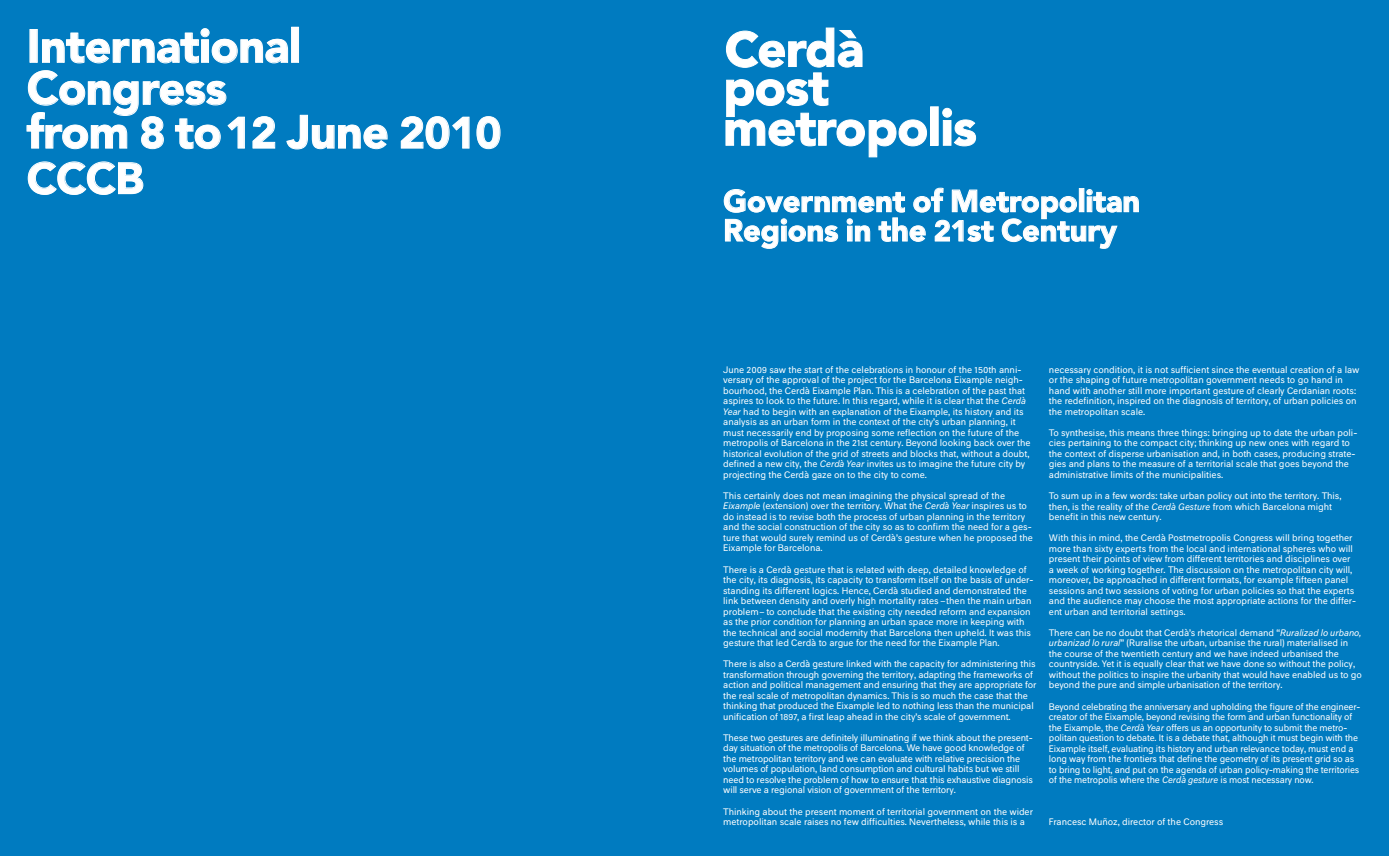
<style>
.page{position:relative;width:1389px;height:856px;background:#007bc0}
.page>*{position:absolute;margin:0;border:0;box-sizing:border-box;transform-origin:0 0}
.t1{font:900 50.93px/39.4px "Avenir LT Std";letter-spacing:-.01em;color:#fff}
.t2{font:900 46.38px/42.9px "Avenir LT Std";letter-spacing:-.01em;color:#fff}
.t3{font:900 43.75px "Avenir LT Std";color:#fff}
.t4{font:900 30.62px/29.3px "Avenir LT Std";color:#fff}
.t5{font:8.75px/10.5px "Neutral BP";letter-spacing:-.01em;color:#fff}
.s1{font-size:43.75px}
.s2{font-family:"Avenir";font-weight:800;font-size:72.01px}
.s3{font-size:28.88px}
.s4{font-style:italic}
</style>
<div class="page">
<div style="left:30px;top:29px;width:8px;height:34px;border:1px solid #fff"></div>
<svg style="left:42px;top:28px;width:246px;height:36px"></svg>
<div style="left:291px;top:27px;width:8px;height:36px;border:1px solid #fff"></div>
<svg style="left:26px;top:70px;width:219px;height:79px"></svg>
<svg style="left:252px;top:116px;width:24px;height:33px"></svg>
<svg style="left:286px;top:114px;width:102px;height:36px"></svg>
<svg style="left:400px;top:116px;width:70px;height:33px"></svg>
<svg style="left:476px;top:116px;width:25px;height:33px"></svg>
<svg style="left:27px;top:161px;width:117px;height:34px"></svg>
<svg style="left:725px;top:27px;width:202px;height:131px"></svg>
<div style="left:930px;top:106px;width:9px;height:40px;border:1px solid #fff"></div>
<svg style="left:942px;top:107px;width:34px;height:40px"></svg>
<svg style="left:724px;top:188px;width:415px;height:61px"></svg>
<h2 class="t2" style="left:27px;top:25px;width:476px">International<br>Congress<br>from <span class="s1">8</span> to <span class="s1">12</span> June <span class="s1">2010</span></h2>
<h3 class="t3" style="left:27px;top:152px;width:118px">CCCB</h3>
<h1 class="t1" style="left:723px;top:29px;width:255px"><span class="s2">c</span>erdà post metropolis</h1>
<h3 class="t4" style="left:723px;top:186px;width:418px">Government of Metropolitan<br>Regions in the <span class="s3">21</span>st Century</h3>
<p class="t5" style="left:723px;top:363px;width:309px">June 2009 saw the start of the celebrations in honour of the 150th anni&shy;versary of the approval of the project for the Barcelona Eixample neigh&shy;bourhood, the Cerdà Eixample Plan. This is a celebration of the past that aspires to look to the future. In this regard, while it is clear that the <span class="s4">Cerdà Year</span> had to begin with an explanation of the Eixample, its history and its analysis as an urban form in the context of the city’s urban planning, it must necessarily end by proposing some reflection on the future of the metropolis of Barcelona in the 21st century. Beyond looking back over the historical evolution of the grid of streets and blocks that, without a doubt, defined a new city, the <span class="s4">Cerdà Year</span> invites us to imagine the future city by projecting the Cerdà gaze on to the city to come.</p>
<p class="t5" style="left:723px;top:490px;width:311px">This certainly does not mean imagining the physical spread of the <span class="s4">Eixample</span> (extension) over the territory. What the <span class="s4">Cerdà Year</span> inspires us to do instead is to revise both the process of urban planning in the territory and the social construction of the city so as to confirm the need for a ges&shy;ture that would surely remind us of Cerdà’s gesture when he proposed the Eixample for Barcelona.</p>
<p class="t5" style="left:723px;top:563px;width:312px">There is a Cerdà gesture that is related with deep, detailed knowledge of the city, its diagnosis, its capacity to transform itself on the basis of under&shy;standing its different logics. Hence, Cerdà studied and demonstrated the link between density and overly high mortality rates –then the main urban problem– to conclude that the existing city needed reform and expansion as the prior condition for planning an urban space more in keeping with the technical and social modernity that Barcelona then upheld. It was this gesture that led Cerdà to argue for the need for the Eixample Plan.</p>
<p class="t5" style="left:723px;top:658px;width:315px">There is also a Cerdà gesture linked with the capacity for administering this transformation through governing the territory, adapting the frameworks of action and political management and ensuring that they are appropriate for the real scale of metropolitan dynamics. This is so much the case that the thinking that produced the Eixample led to nothing less than the municipal unification of 1897, a first leap ahead in the city’s scale of government.</p>
<p class="t5" style="left:723px;top:732px;width:311px">These two gestures are definitely illuminating if we think about the present&shy;day situation of the metropolis of Barcelona. We have good knowledge of the metropolitan territory and we can evaluate with relative precision the volumes of population, land consumption and cultural habits but we still need to resolve the problem of how to ensure that this exhaustive diagnosis will serve a regional vision of government of the territory.</p>
<p class="t5" style="left:723px;top:805px;width:311px">Thinking about the present moment of territorial government on the wider metropolitan scale raises no few difficulties. Nevertheless, while this is a</p>
<p class="t5" style="left:1049px;top:363px;width:312px">necessary condition, it is not sufficient since the eventual creation of a law or the shaping of future metropolitan government needs to go hand in hand with another still more important gesture of clearly Cerdanian roots: the redefinition, inspired on the diagnosis of territory, of urban policies on the metropolitan scale.</p>
<p class="t5" style="left:1049px;top:427px;width:310px">To synthesise, this means three things: bringing up to date the urban poli&shy;cies pertaining to the compact city; thinking up new ones with regard to the context of disperse urbanisation and, in both cases, producing strate&shy;gies and plans to the measure of a territorial scale that goes beyond the administrative limits of the municipalities.</p>
<p class="t5" style="left:1049px;top:490px;width:294px">To sum up in a few words: take urban policy out into the territory. This, then, is the reality of the <span class="s4">Cerdà Gesture</span> from which Barcelona might benefit in this new century.</p>
<p class="t5" style="left:1049px;top:532px;width:309px">With this in mind, the Cerdà Postmetropolis Congress will bring together more than sixty experts from the local and international spheres who will present their points of view from different territories and disciplines over a week of working together. The discussion on the metropolitan city will, moreover, be approached in different formats, for example fifteen panel sessions and two sessions of voting for urban policies so that the experts and the audience may choose the most appropriate actions for the differ&shy;ent urban and territorial settings.</p>
<p class="t5" style="left:1049px;top:627px;width:315px">There can be no doubt that Cerdà’s rhetorical demand “<span class="s4">Ruralizad lo urbano, urbanizad lo rural</span>” (Ruralise the urban, urbanise the rural) materialised in the course of the twentieth century and we have indeed urbanised the countryside. Yet it is equally clear that we have done so without the policy, without the politics to inspire the urbanity that would have enabled us to go beyond the pure and simple urbanisation of the territory.</p>
<p class="t5" style="left:1049px;top:700px;width:313px">Beyond celebrating the anniversary and upholding the figure of the engineer&shy;creator of the Eixample, beyond revising the form and urban functionality of the Eixample, the <span class="s4">Cerdà Year</span> offers us an opportunity to submit the metro&shy;politan question to debate. It is a debate that, although it must begin with the Eixample itself, evaluating its history and urban relevance today, must end a long way from the frontiers that define the geometry of its present grid so as to bring to light, and put on the agenda of urban policy-making the territories of the metropolis where the <span class="s4">Cerdà gesture</span> is most necessary now.</p>
<p class="t5" style="left:1049px;top:816px;width:176px">Francesc Muñoz, director of the Congress</p>
</div>
